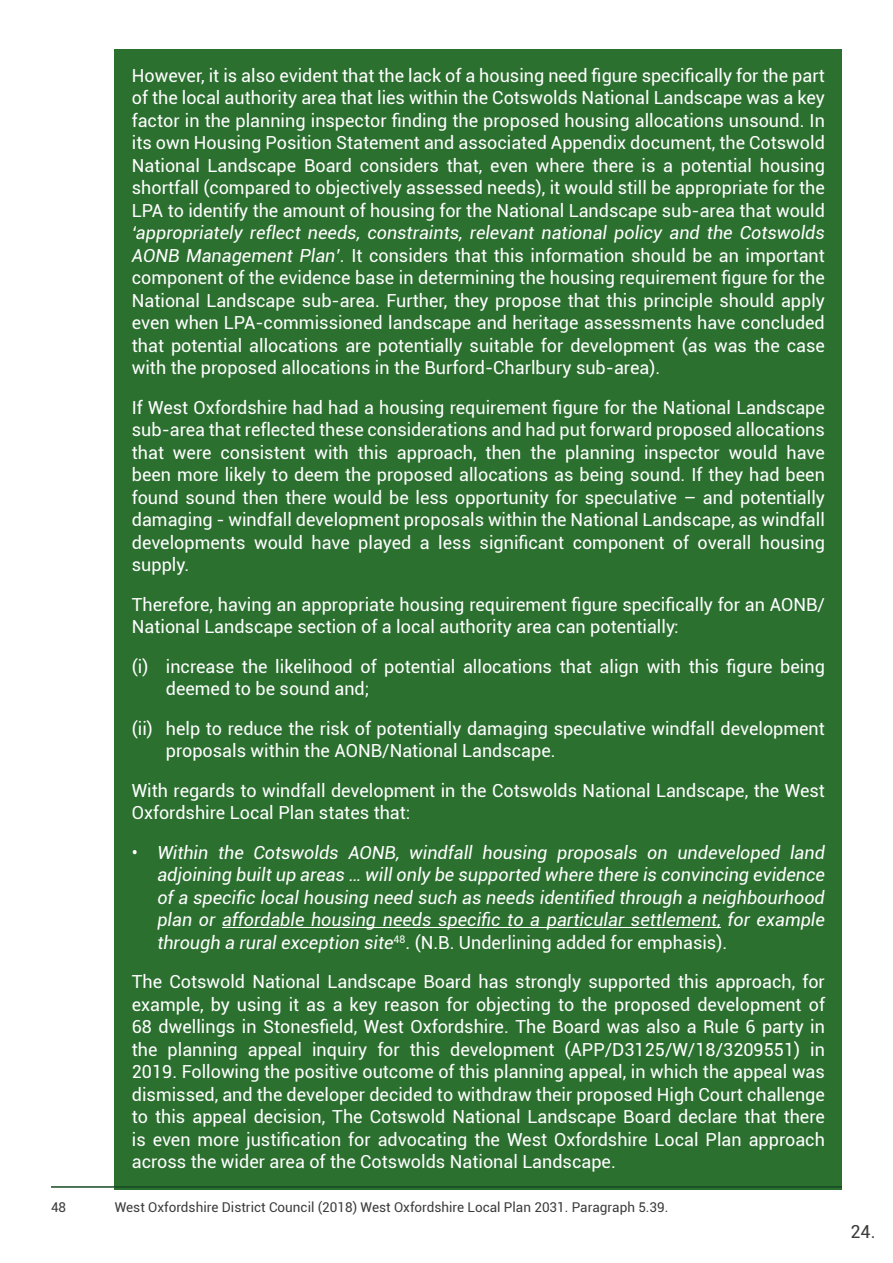
<style>
.page{position:relative;width:893px;height:1263px;background:#fff}
.page>*{position:absolute;margin:0;border:0;box-sizing:border-box;transform-origin:0 0}
.Green_Box_Paragraph__p{font:18px/22.5px "Roboto";color:#fff}
.Green_Box_Paragraph_Bullet_Points__p{font:italic 18px/22.5px "Roboto";color:#fff;text-align:justify}
.t1{font:18px "Roboto";color:#3c3c3b}
.Footnotes{font:13.5px "Roboto";color:#3c3c3b}
.s1{font-style:italic}
.s2{font-style:normal}
</style>
<div class="page">
<div style="left:115px;top:49px;width:727px;height:347px;background:#2c7030"></div>
<div style="left:115px;top:381px;width:727px;height:212px;background:#2c7030"></div>
<div style="left:115px;top:578px;width:727px;height:77px;background:#2c7030"></div>
<div style="left:115px;top:640px;width:727px;height:77px;background:#2c7030"></div>
<div style="left:115px;top:702px;width:727px;height:77px;background:#2c7030"></div>
<div style="left:115px;top:764px;width:727px;height:77px;background:#2c7030"></div>
<div style="left:115px;top:826px;width:727px;height:144px;background:#2c7030"></div>
<hr style="left:222px;top:927px;width:499px;height:1px;background:#fff">
<div style="left:115px;top:955px;width:727px;height:235px;background:#2c7030"></div>
<hr style="left:51px;top:1186px;width:791px;height:2px;background:#154a22">
<p class="Green_Box_Paragraph__p" style="left:132px;top:63px;width:695px;text-align:justify">However, it is also evident that the lack of a housing need figure specifically for the part of the local authority area that lies within the Cotswolds National Landscape was a key factor in the planning inspector finding the proposed housing allocations unsound. In its own Housing Position Statement and associated Appendix document, the Cotswold National Landscape Board considers that, even where there is a potential housing shortfall (compared to objectively assessed needs), it would still be appropriate for the LPA to identify the amount of housing for the National Landscape sub-area that would <span class="s1">‘appropriately reflect needs, constraints, relevant national policy and the Cotswolds AONB Management Plan’</span>. It considers that this information should be an important component of the evidence base in determining the housing requirement figure for the National Landscape sub-area. Further, they propose that this principle should apply even when LPA-commissioned landscape and heritage assessments have concluded that potential allocations are potentially suitable for development (as was the case with the proposed allocations in the Burford-Charlbury sub-area).</p>
<p class="Green_Box_Paragraph__p" style="left:132px;top:395px;width:695px;text-align:justify">If West Oxfordshire had had a housing requirement figure for the National Landscape sub-area that reflected these considerations and had put forward proposed allocations that were consistent with this approach, then the planning inspector would have been more likely to deem the proposed allocations as being sound. If they had been found sound then there would be less opportunity for speculative – and potentially damaging - windfall development proposals within the National Landscape, as windfall developments would have played a less significant component of overall housing supply.</p>
<p class="Green_Box_Paragraph__p" style="left:132px;top:592px;width:695px">Therefore, having an appropriate housing requirement figure specifically for an AONB/<br>National Landscape section of a local authority area can potentially:</p>
<p class="Green_Box_Paragraph__p" style="left:166px;top:654px;width:661px;text-indent:-34px">(i) increase the likelihood of potential allocations that align with this figure being deemed to be sound and;</p>
<p class="Green_Box_Paragraph__p" style="left:166px;top:716px;width:661px;text-indent:-34px">(ii) help to reduce the risk of potentially damaging speculative windfall development proposals within the AONB/National Landscape.</p>
<p class="Green_Box_Paragraph__p" style="left:132px;top:778px;width:695px">With regards to windfall development in the Cotswolds National Landscape, the West<br>Oxfordshire Local Plan states that:</p>
<p class="Green_Box_Paragraph_Bullet_Points__p" style="left:157px;top:840px;width:669px;text-indent:-26px"><span class="s2">•</span> Within the Cotswolds AONB, windfall housing proposals on undeveloped land adjoining built up areas … will only be supported where there is convincing evidence of a specific local housing need such as needs identified through a neighbourhood plan or affordable housing needs specific to a particular settlement, for example through a rural exception site<sup>48</sup><span class="s2">. (N.B. Underlining added for emphasis).</span></p>
<p class="Green_Box_Paragraph__p" style="left:132px;top:970px;width:695px;text-align:justify">The Cotswold National Landscape Board has strongly supported this approach, for example, by using it as a key reason for objecting to the proposed development of 68 dwellings in Stonesfield, West Oxfordshire. The Board was also a Rule 6 party in the planning appeal inquiry for this development (APP/D3125/W/18/3209551) in 2019. Following the positive outcome of this planning appeal, in which the appeal was dismissed, and the developer decided to withdraw their proposed High Court challenge to this appeal decision, The Cotswold National Landscape Board declare that there is even more justification for advocating the West Oxfordshire Local Plan approach across the wider area of the Cotswolds National Landscape.</p>
<p class="Footnotes" style="left:51px;top:1198px;width:17px">48</p>
<p class="Footnotes" style="left:115px;top:1198px;width:555px">West Oxfordshire District Council (2018) West Oxfordshire Local Plan 2031. Paragraph 5.39.</p>
<p class="t1" style="left:850px;top:1219px;width:27px">24.</p>
</div>
